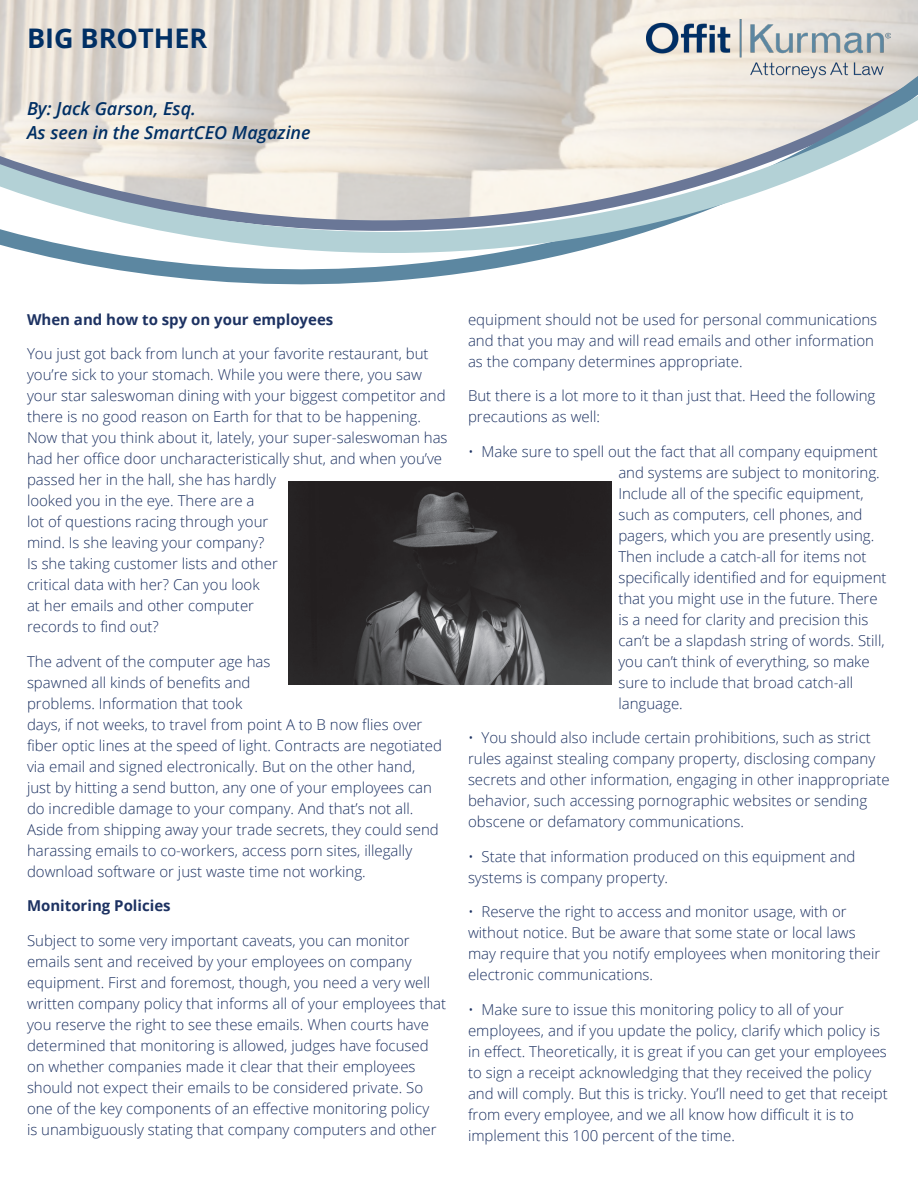
<style>
.page{position:relative;width:918px;height:1188px;background:#fff}
.page>*{position:absolute;margin:0;border:0;box-sizing:border-box;transform-origin:0 0}
.t1{font:700 27px "Open Sans";color:#002f64}
.t2{font:italic 600 18px "Open Sans";color:#002f64}
.Paragraph_Style_2{font:300 15px/21px "Open Sans";color:#1d3262}
.Paragraph_Style_2-2{font:700 15px "Open Sans";color:#1d3262}
</style>
<div class="page">
<svg style="left:0;top:0;width:918px;height:285px"></svg>
<img style="left:288px;top:482px;width:324px;height:202px">
<img style="left:647px;top:19px;width:244px;height:63px">
<p class="t1" style="left:27px;top:19px;width:182px">BIG BROTHER</p>
<p class="t2" style="left:27px;top:96px;width:171px">By: Jack Garson, Esq.</p>
<p class="t2" style="left:27px;top:120px;width:285px">As seen in the SmartCEO Magazine</p>
<p class="Paragraph_Style_2-2" style="left:27px;top:309px;width:308px">When and how to spy on your employees</p>
<p class="Paragraph_Style_2" style="left:27px;top:343px;width:422px">You just got back from lunch at your favorite restaurant, but you’re sick to your stomach. While you were there, you saw your star saleswoman dining with your biggest competitor and there is no good reason on Earth for that to be happening.<br>Now that you think about it, lately, your super-saleswoman has had her office door uncharacteristically shut, and when you’ve passed her in the hall, she has hardly<br>looked you in the eye. There are a<br>lot of questions racing through your<br>mind. Is she leaving your company?<br>Is she taking customer lists and other<br>critical data with her? Can you look<br>at her emails and other computer<br>records to find out?</p>
<p class="Paragraph_Style_2" style="left:27px;top:650px;width:416px">The advent of the computer age has<br>spawned all kinds of benefits and<br>problems. Information that took<br>days, if not weeks, to travel from point A to B now flies over fiber optic lines at the speed of light. Contracts are negotiated via email and signed electronically. But on the other hand, just by hitting a send button, any one of your employees can do incredible damage to your company. And that’s not all.<br>Aside from shipping away your trade secrets, they could send harassing emails to co-workers, access porn sites, illegally download software or just waste time not working.</p>
<p class="Paragraph_Style_2-2" style="left:27px;top:895px;width:145px">Monitoring Policies</p>
<p class="Paragraph_Style_2" style="left:27px;top:929px;width:421px">Subject to some very important caveats, you can monitor emails sent and received by your employees on company equipment. First and foremost, though, you need a very well written company policy that informs all of your employees that you reserve the right to see these emails. When courts have determined that monitoring is allowed, judges have focused on whether companies made it clear that their employees should not expect their emails to be considered private. So one of the key components of an effective monitoring policy<br>is unambiguously stating that company computers and other</p>
<p class="Paragraph_Style_2" style="left:468px;top:308px;width:411px">equipment should not be used for personal communications and that you may and will read emails and other information as the company determines appropriate.</p>
<p class="Paragraph_Style_2" style="left:468px;top:385px;width:409px">But there is a lot more to it than just that. Heed the following precautions as well:</p>
<p class="Paragraph_Style_2" style="left:618px;top:440px;width:270px;text-indent:-150px">• Make sure to spell out the fact that all company equipment and systems are subject to monitoring.<br>Include all of the specific equipment, such as computers, cell phones, and pagers, which you are presently using.<br>Then include a catch-all for items not specifically identified and for equipment that you might use in the future. There is a need for clarity and precision this can’t be a slapdash string of words. Still, you can’t think of everything, so make sure to include that broad catch-all language.</p>
<p class="Paragraph_Style_2" style="left:468px;top:727px;width:423px">• You should also include certain prohibitions, such as strict rules against stealing company property, disclosing company secrets and other information, engaging in other inappropriate behavior, such accessing pornographic websites or sending obscene or defamatory communications.</p>
<p class="Paragraph_Style_2" style="left:468px;top:845px;width:389px">• State that information produced on this equipment and systems is company property.</p>
<p class="Paragraph_Style_2" style="left:468px;top:901px;width:414px">• Reserve the right to access and monitor usage, with or without notice. But be aware that some state or local laws may require that you notify employees when monitoring their electronic communications.</p>
<p class="Paragraph_Style_2" style="left:468px;top:998px;width:421px">• Make sure to issue this monitoring policy to all of your employees, and if you update the policy, clarify which policy is in effect. Theoretically, it is great if you can get your employees to sign a receipt acknowledging that they received the policy and will comply. But this is tricky. You’ll need to get that receipt from every employee, and we all know how difficult it is to implement this 100 percent of the time.</p>
</div>
